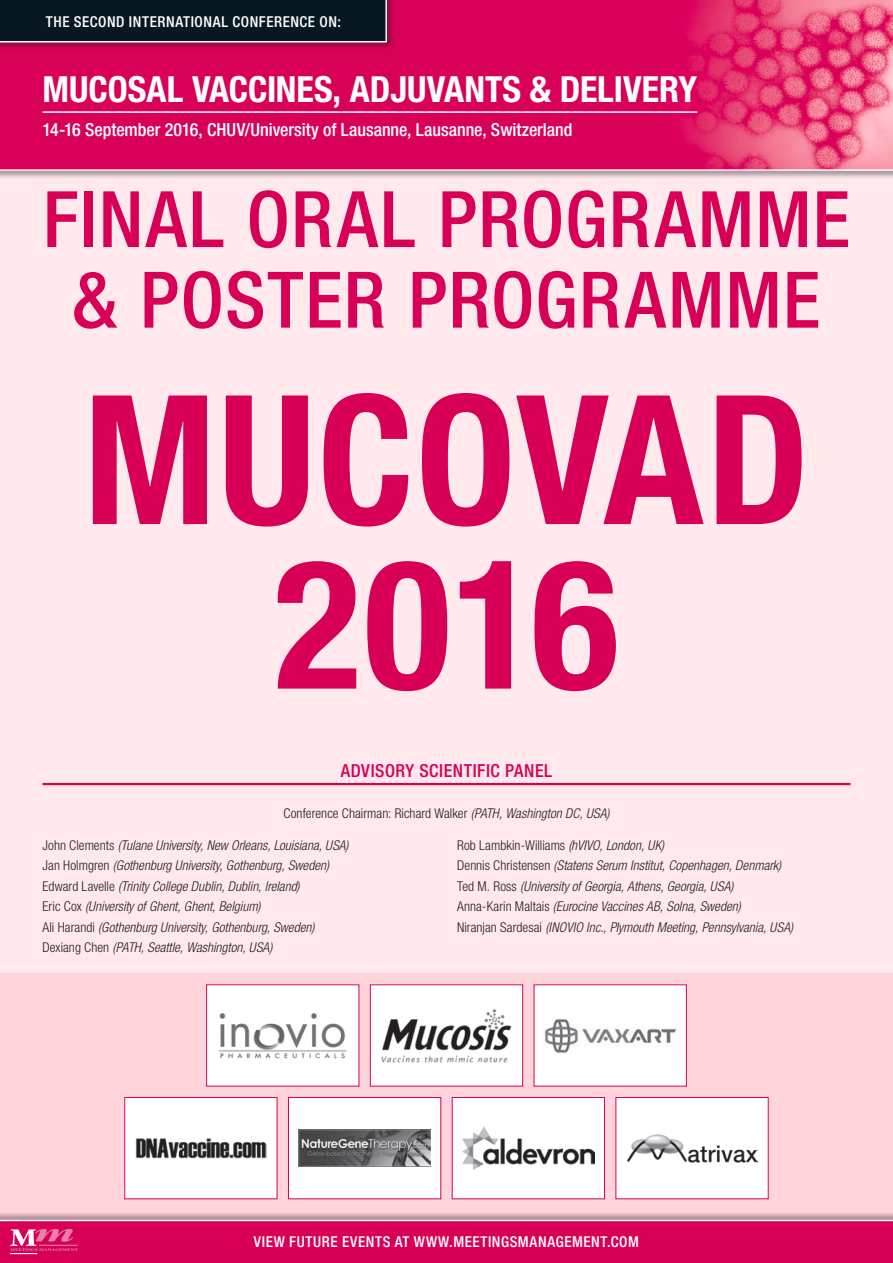
<style>
.page{position:relative;width:893px;height:1263px;background:#ffe9ed}
.page>*{position:absolute;margin:0;border:0;box-sizing:border-box;transform-origin:0 0}
._0_Main_Heading{font:700 condensed 180px/164.6px "Helvetica Neue LT Std";letter-spacing:.01em;color:#d80056;text-align:center}
._0_Main_Heading-2{font:500 condensed 78px/80.6px "Helvetica Neue LT Std";letter-spacing:.015em;color:#d80056;text-align:center}
.t1{font:700 condensed 36px "Helvetica Neue LT Std";color:#fff}
.t2{font:500 condensed 18px "Helvetica Neue LT Std";color:#fff}
._0_Main_Heading-3{font:500 condensed 18px "Helvetica Neue LT Std";letter-spacing:.025em;color:#d80056}
.t3{font:500 condensed 15px "Helvetica Neue LT Std";letter-spacing:.04em;color:#fff}
._5_Body_Text__Single{font:italic 300 condensed 13.5px/20.5px "Helvetica Neue LT Std";color:#231f20}
._6_Body_Text__Centre{font:300 condensed 13.5px "Helvetica Neue LT Std";letter-spacing:.005em;color:#231f20}
.s1{font-style:italic}
.s2{font-style:normal}
</style>
<div class="page">
<div style="left:0;top:974px;width:893px;height:289px;background:#ffd4db"></div>
<div style="left:0;top:0;width:893px;height:179px;background:#231f20;opacity:.4"></div>
<img style="left:0;top:0;width:893px;height:169px">
<hr style="left:43px;top:111px;width:654px;height:2px;background:#fff">
<div style="left:0;top:1211px;width:893px;height:52px;background:#231f20;opacity:.4"></div>
<div style="left:0;top:1220px;width:893px;height:43px;background:#d80056"></div>
<hr style="left:0;top:1220px;width:893px;height:1px;background:#fff">
<hr style="left:0;top:169px;width:893px;height:2px;background:#fff">
<svg style="left:10px;top:1229px;width:68px;height:25px"></svg>
<div style="left:0;top:0;width:394px;height:50px;background:#231f20;opacity:.4"></div>
<div style="left:0;top:0;width:387px;height:43px;background:#071822"></div>
<hr style="left:43px;top:783px;width:807px;height:2px;background:#d80056">
<div style="left:125px;top:1097px;width:152px;height:102px;background:#fff"></div>
<img style="left:135px;top:1138px;width:132px;height:21px">
<div style="left:124px;top:1097px;width:153px;height:102px;border:1px solid #d80056"></div>
<div style="left:288px;top:1097px;width:153px;height:102px;background:#fff"></div>
<img style="left:299px;top:1130px;width:132px;height:36px">
<div style="left:288px;top:1097px;width:153px;height:102px;border:1px solid #d80056"></div>
<div style="left:452px;top:1097px;width:152px;height:102px;background:#fff"></div>
<img style="left:462px;top:1126px;width:132px;height:44px">
<div style="left:452px;top:1097px;width:153px;height:102px;border:1px solid #d80056"></div>
<div style="left:616px;top:1097px;width:152px;height:102px;background:#fff"></div>
<img style="left:626px;top:1134px;width:132px;height:28px">
<div style="left:615px;top:1097px;width:154px;height:102px;border:1px solid #d80056"></div>
<div style="left:207px;top:985px;width:152px;height:101px;background:#fff"></div>
<img style="left:219px;top:1013px;width:127px;height:46px">
<div style="left:370px;top:985px;width:153px;height:101px;background:#fff"></div>
<img style="left:381px;top:1009px;width:131px;height:53px">
<div style="left:370px;top:984px;width:153px;height:102px;border:1px solid #d80056"></div>
<div style="left:534px;top:985px;width:152px;height:101px;background:#fff"></div>
<img style="left:544px;top:1018px;width:132px;height:35px">
<p class="t3" style="left:46px;top:12px;width:297px">THE SECOND INTERNATIONAL CONFERENCE ON:</p>
<p class="t1" style="left:43px;top:67px;width:656px">MUCOSAL VACCINES, ADJUVANTS &amp; DELIVERY</p>
<p class="t2" style="left:43px;top:119px;width:531px">14-16 September 2016, CHUV/University of Lausanne, Lausanne, Switzerland</p>
<p class="_0_Main_Heading-2" style="left:43px;top:178px;width:809px">FINAL ORAL PROGRAMME &amp; POSTER PROGRAMME</p>
<p class="_0_Main_Heading" style="left:83px;top:375px;width:728px">MUCOVAD<br>2016</p>
<p class="_0_Main_Heading-3" style="left:341px;top:759px;width:213px">ADVISORY SCIENTIFIC PANEL</p>
<p class="_6_Body_Text__Centre" style="left:283px;top:806px;width:327px">Conference Chairman: Richard Walker <span class="s1">(PATH, Washington DC, USA)</span></p>
<p class="_5_Body_Text__Single" style="left:43px;top:835px;width:308px"><span class="s2">John Clements</span> (Tulane University, New Orleans, Louisiana, USA)<br><span class="s2">Jan Holmgren</span> (Gothenburg University, Gothenburg, Sweden)<br><span class="s2">Edward Lavelle</span> (Trinity College Dublin, Dublin, Ireland)<br><span class="s2">Eric Cox</span> (University of Ghent, Ghent, Belgium)<br><span class="s2">Ali Harandi</span> (Gothenburg University, Gothenburg, Sweden)<br><span class="s2">Dexiang Chen</span> (PATH, Seattle, Washington, USA)</p>
<p class="_5_Body_Text__Single" style="left:457px;top:835px;width:337px"><span class="s2">Rob Lambkin-Williams</span> (hVIVO, London, UK)<br><span class="s2">Dennis Christensen</span> (Statens Serum Institut, Copenhagen, Denmark)<br><span class="s2">Ted M. Ross</span> (University of Georgia, Athens, Georgia, USA)<br><span class="s2">Anna-Karin Maltais</span> (Eurocine Vaccines AB, Solna, Sweden)<br><span class="s2">Niranjan Sardesai</span> (INOVIO Inc., Plymouth Meeting, Pennsylvania, USA)</p>
<p class="t3" style="left:254px;top:1233px;width:386px">VIEW FUTURE EVENTS AT WWW.MEETINGSMANAGEMENT.COM</p>
</div>
